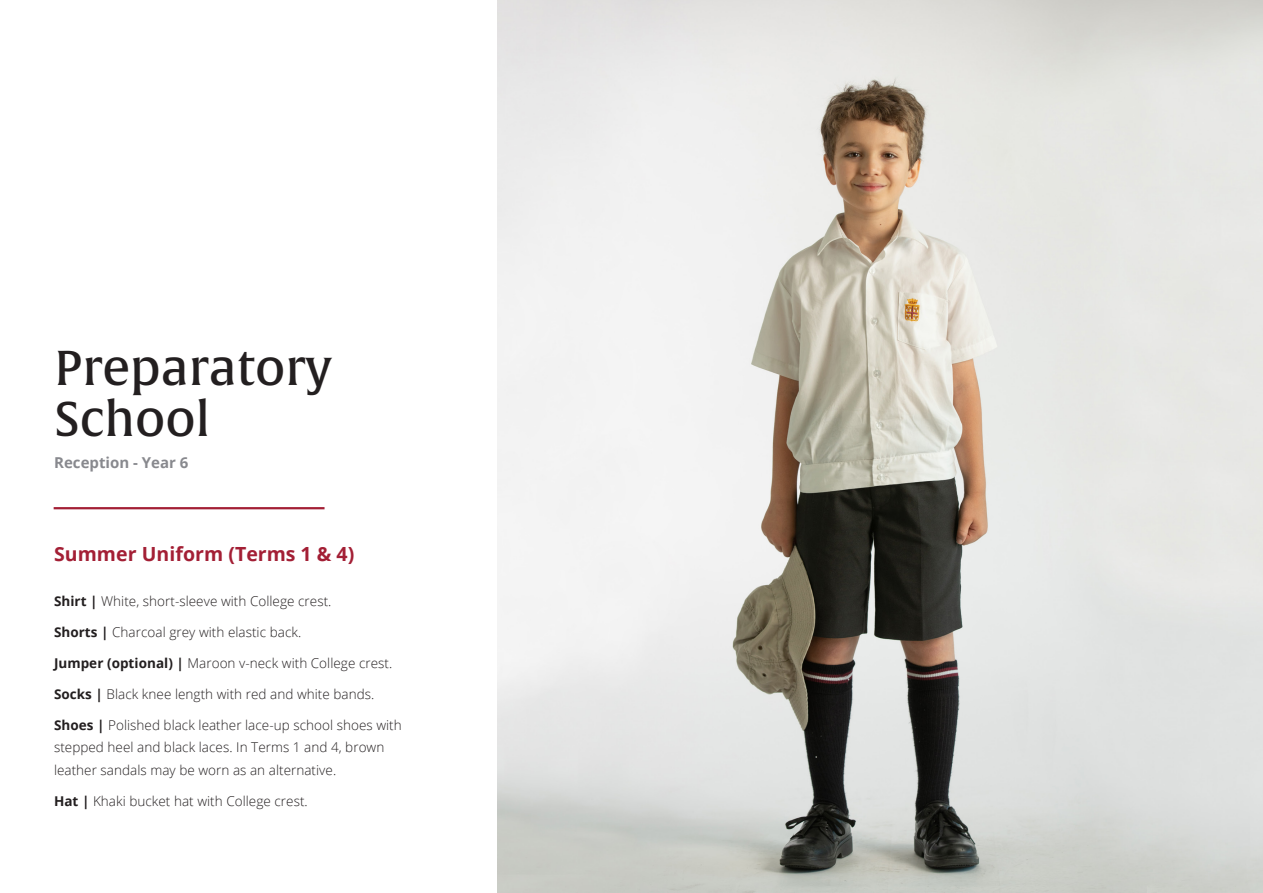
<style>
.page{position:relative;width:1263px;height:893px;background:#fff}
.page>*{position:absolute;margin:0;border:0;box-sizing:border-box;transform-origin:0 0}
.t1{font:48px/51px "Alverata Md";color:#231f20}
.t2{font:700 19.5px "Open Sans";letter-spacing:.005em;color:#a31f35}
.t3{font:700 15px "Open Sans";color:#88898e}
.t4{font:300 13.5px/22.5px "Open Sans";letter-spacing:.005em;color:#231f20}
.s1{font-weight:700}
</style>
<div class="page">
<img style="left:497px;top:0;width:766px;height:893px">
<hr style="left:54px;top:507px;width:270px;height:2px;background:#a31f35">
<p class="t1" style="left:54px;top:343px;width:279px">Preparatory<br>School</p>
<p class="t3" style="left:54px;top:452px;width:136px">Reception - Year 6</p>
<p class="t2" style="left:54px;top:540px;width:302px">Summer Uniform (Terms 1 &amp; 4)</p>
<p class="t4" style="left:54px;top:589px;width:279px"><span class="s1">Shirt |</span> White, short-sleeve with College crest.</p>
<p class="t4" style="left:54px;top:620px;width:249px"><span class="s1">Shorts |</span> Charcoal grey with elastic back.</p>
<p class="t4" style="left:54px;top:651px;width:340px"><span class="s1">Jumper (optional) |</span> Maroon v-neck with College crest.</p>
<p class="t4" style="left:54px;top:682px;width:322px"><span class="s1">Socks |</span> Black knee length with red and white bands.</p>
<p class="t4" style="left:54px;top:713px;width:349px"><span class="s1">Shoes |</span> Polished black leather lace-up school shoes with stepped heel and black laces. In Terms 1 and 4, brown leather sandals may be worn as an alternative.</p>
<p class="t4" style="left:54px;top:789px;width:255px"><span class="s1">Hat |</span> Khaki bucket hat with College crest.</p>
</div>
